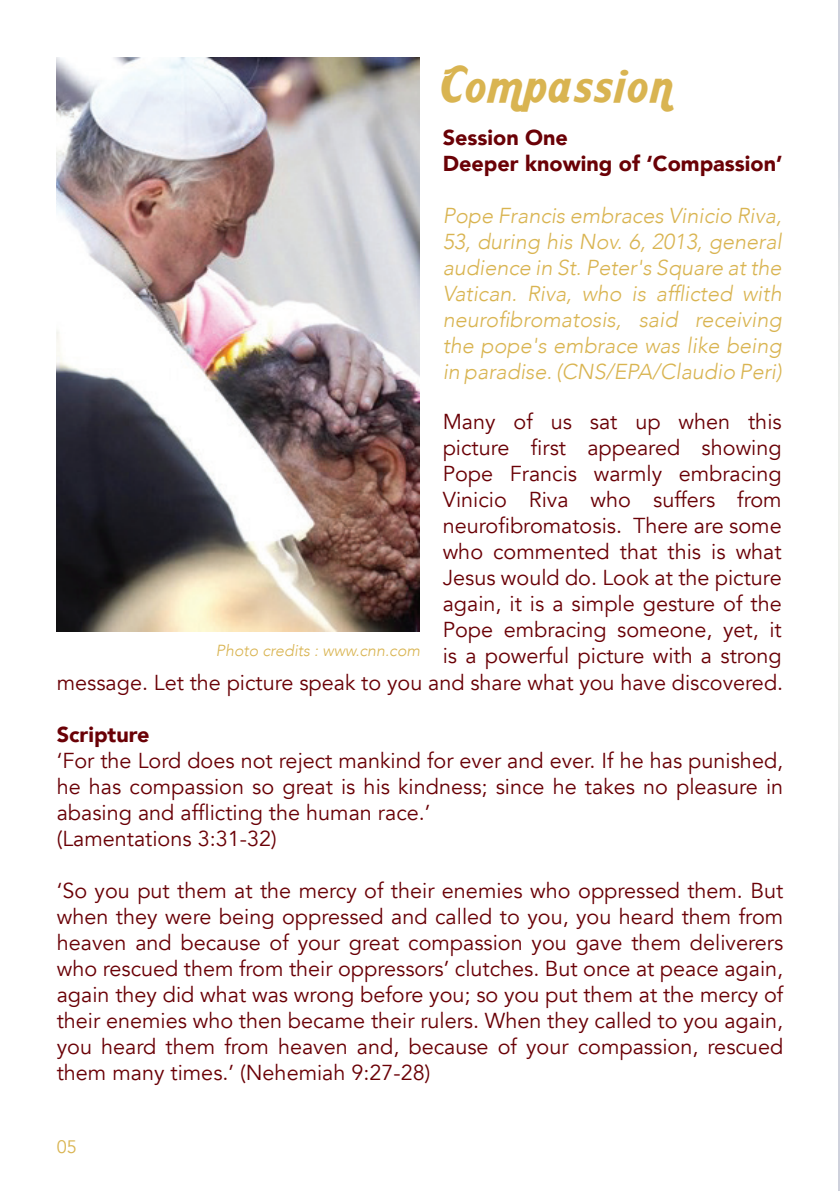
<style>
.page{position:relative;width:840px;height:1191px;background:#fff}
.page>*{position:absolute;margin:0;border:0;box-sizing:border-box;transform-origin:0 0}
.t1{font:48px "Aardvark Cafe";letter-spacing:.05em;color:#d9b451}
.t2{font:21.6px/26px "Avenir";color:#6a0106;text-align:justify}
.t3{font:italic 300 21.6px/26px "Avenir";color:#d9b451;text-align:justify}
.t4{font:900 21.6px/26px "Avenir";color:#6a0106}
.t5{font:18px "Avenir";color:#d9b451}
.t6{font:italic 300 16px "Avenir";color:#d9b451}
</style>
<div class="page">
<img style="left:838px;top:3px;width:1px;height:272px">
<img style="left:838px;top:275px;width:1px;height:913px">
<img style="left:56px;top:58px;width:364px;height:573px">
<h1 class="t1" style="left:442px;top:54px;width:231px">Compassion</h1>
<p class="t6" style="left:216px;top:641px;width:206px">Photo credits : www.cnn.com</p>
<p class="t4" style="left:442px;top:124px;width:341px">Session One<br>Deeper knowing of ‘Compassion’</p>
<p class="t3" style="left:442px;top:203px;width:340px">Pope Francis embraces Vinicio Riva, 53, during his Nov. 6, 2013, general audience in St. Peter's Square at the Vatican. Riva, who is afflicted with neurofibromatosis, said receiving the pope's embrace was like being in paradise. (CNS/EPA/Claudio Peri)</p>
<p class="t2" style="left:442px;top:409px;width:340px">Many of us sat up when this picture first appeared showing Pope Francis warmly embracing Vinicio Riva who suffers from neurofibromatosis. There are some who commented that this is what Jesus would do. Look at the picture again, it is a simple gesture of the Pope embracing someone, yet, it is a powerful picture with a strong</p>
<p class="t2" style="left:57px;top:670px;width:727px">message. Let the picture speak to you and share what you have discovered.</p>
<p class="t4" style="left:57px;top:721px;width:94px">Scripture</p>
<p class="t2" style="left:57px;top:748px;width:727px;text-align:left">‘For the Lord does not reject mankind for ever and ever. If he has punished, he has compassion so great is his kindness; since he takes no pleasure in abasing and afflicting the human race.’<br>(Lamentations 3:31-32)</p>
<p class="t2" style="left:57px;top:878px;width:727px">‘So you put them at the mercy of their enemies who oppressed them. But when they were being oppressed and called to you, you heard them from heaven and because of your great compassion you gave them deliverers who rescued them from their oppressors’ clutches. But once at peace again, again they did what was wrong before you; so you put them at the mercy of their enemies who then became their rulers. When they called to you again, you heard them from heaven and, because of your compassion, rescued them many times.’ (Nehemiah 9:27-28)</p>
<p class="t5" style="left:57px;top:1135px;width:22px">05</p>
</div>
